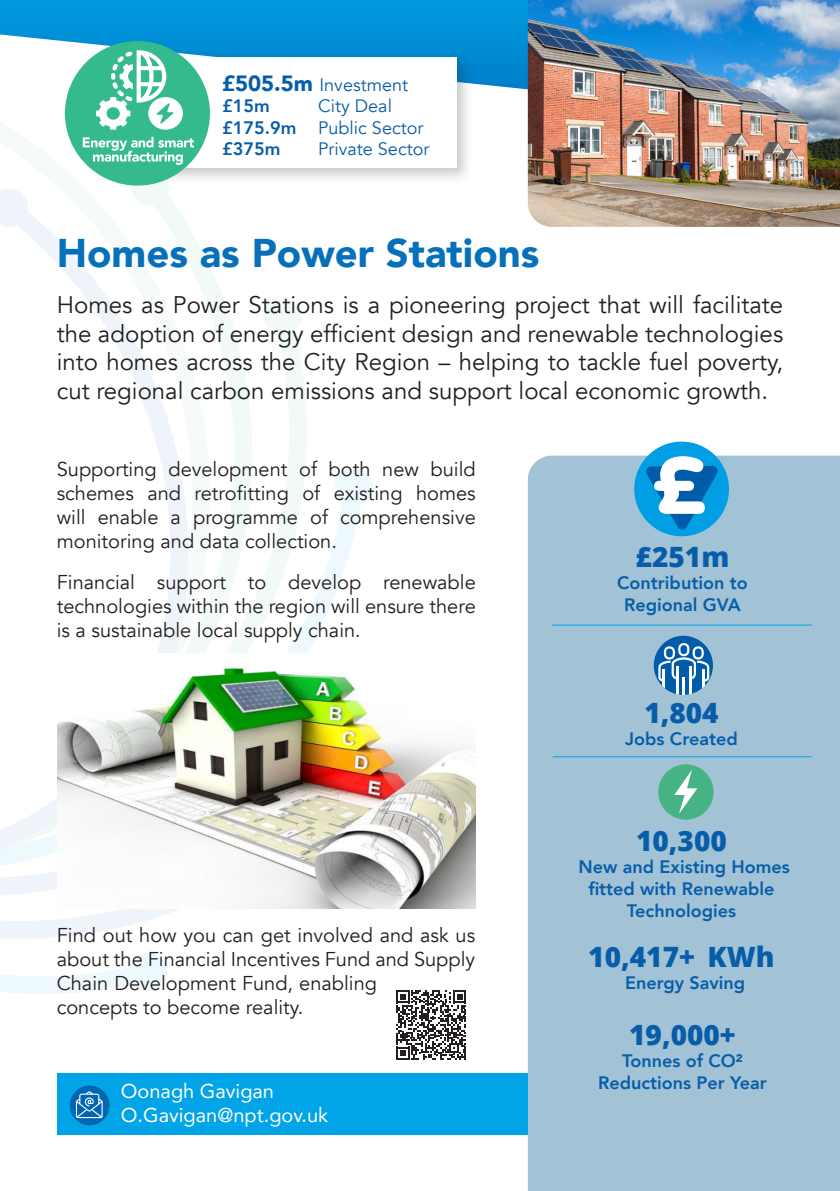
<style>
.page{position:relative;width:840px;height:1191px;background:#fff}
.page>*{position:absolute;margin:0;border:0;box-sizing:border-box;transform-origin:0 0}
.t1{font:900 40px "Avenir";color:#0671ba}
.t2{font:800 28px "Open Sans";color:#085da9}
.t3{font:24px/28.8px "Avenir";color:#231f20;text-align:justify}
.t4{font:20px/24px "Avenir";color:#231f20;text-align:justify}
.t5{font:20px/24px "Avenir";color:#fff}
.t6{font:800 18px/22px "Avenir";color:#085da9;text-align:center}
.t7{font:18px/21.6px "Avenir";color:#085da9}
.s1{font-weight:900;font-size:22px}
.s2{font-weight:800}
</style>
<div class="page">
<svg style="left:131px;top:190px;width:95px;height:116px"></svg>
<div style="left:131px;top:167px;width:38px;height:38px;background:#f1faf7;border-radius:50%"></div>
<svg style="left:208px;top:306px;width:99px;height:171px"></svg>
<div style="left:263px;top:297px;width:38px;height:38px;background:#f1faf7;border-radius:50%"></div>
<svg style="left:188px;top:477px;width:172px;height:176px"></svg>
<div style="left:334px;top:468px;width:39px;height:38px;background:#eef9fd;border-radius:50%"></div>
<svg style="left:0;top:871px;width:158px;height:123px"></svg>
<div style="left:129px;top:953px;width:38px;height:38px;background:#eef9fd;border-radius:50%"></div>
<svg style="left:0;top:198px;width:188px;height:668px"></svg>
<svg style="left:0;top:0;width:527px;height:125px"></svg>
<div style="left:527px;top:455px;width:312px;height:736px;background:#a2c3d5"></div>
<div style="left:57px;top:1072px;width:470px;height:62px;background:#00a4e7"></div>
<div style="left:634px;top:441px;width:94px;height:95px;background:#009fe3;border-radius:50%"></div>
<svg style="left:645px;top:456px;width:72px;height:73px"></svg>
<svg style="left:653px;top:636px;width:59px;height:59px"></svg>
<svg style="left:658px;top:643px;width:50px;height:52px"></svg>
<hr style="left:552px;top:756px;width:259px;height:1px;background:#00a4e7">
<hr style="left:551px;top:624px;width:260px;height:1px;background:#00a4e7">
<div style="left:70px;top:1085px;width:39px;height:40px;background:#0066b3;border-radius:50%"></div>
<svg style="left:76px;top:1091px;width:27px;height:27px"></svg>
<div style="left:90px;top:51px;width:383px;height:133px;background:#231f20;opacity:.25"></div>
<div style="left:96px;top:57px;width:360px;height:110px;background:#fff"></div>
<div style="left:65px;top:41px;width:145px;height:145px;background:#34ba8c;border-radius:50%"></div>
<svg style="left:83px;top:137px;width:111px;height:28px"></svg>
<svg style="left:96px;top:50px;width:87px;height:80px"></svg>
<svg style="left:396px;top:990px;width:70px;height:70px"></svg>
<img style="left:57px;top:653px;width:418px;height:256px">
<img style="left:527px;top:0;width:312px;height:227px">
<div style="left:657px;top:764px;width:56px;height:55px;background:#46b384;border-radius:50%"></div>
<svg style="left:674px;top:770px;width:23px;height:44px"></svg>
<p class="t7" style="left:222px;top:74px;width:187px"><span class="s1">£505.5m</span> Investment <span class="s2">£15m</span></p>
<p class="t7" style="left:222px;top:96px;width:202px;text-indent:96px">City Deal <span class="s2">£175.9m</span> Public Sector <span class="s2">£375m</span></p>
<p class="t7" style="left:318px;top:139px;width:112px">Private Sector</p>
<p class="t1" style="left:57px;top:219px;width:483px">Homes as Power Stations</p>
<p class="t3" style="left:57px;top:290px;width:727px">Homes as Power Stations is a pioneering project that will facilitate the adoption of energy efficient design and renewable technologies into homes across the City Region – helping to tackle fuel poverty, cut regional carbon emissions and support local economic growth.</p>
<p class="t4" style="left:57px;top:457px;width:420px">Supporting development of both new build schemes and retrofitting of existing homes will enable a programme of comprehensive monitoring and data collection.</p>
<p class="t4" style="left:57px;top:570px;width:420px">Financial support to develop renewable technologies within the region will ensure there is a sustainable local supply chain.</p>
<p class="t4" style="left:57px;top:923px;width:419px;text-align:left">Find out how you can get involved and ask us about the Financial Incentives Fund and Supply Chain Development Fund, enabling<br>concepts to become reality.</p>
<p class="t5" style="left:121px;top:1078px;width:209px">Oonagh Gavigan<br>O.Gavigan@npt.gov.uk</p>
<p class="t2" style="left:635px;top:535px;width:95px">£251m</p>
<p class="t6" style="left:617px;top:572px;width:132px">Contribution to<br>Regional GVA</p>
<p class="t2" style="left:644px;top:691px;width:76px">1,804</p>
<p class="t6" style="left:625px;top:728px;width:114px">Jobs Created</p>
<p class="t2" style="left:635px;top:819px;width:92px">10,300</p>
<p class="t6" style="left:578px;top:856px;width:213px">New and Existing Homes fitted with Renewable<br>Technologies</p>
<p class="t2" style="left:588px;top:935px;width:188px">10,417+ KWh</p>
<p class="t6" style="left:624px;top:972px;width:122px">Energy Saving</p>
<p class="t2" style="left:628px;top:1013px;width:108px">19,000+</p>
<p class="t6" style="left:597px;top:1050px;width:170px">Tonnes of CO²<br>Reductions Per Year</p>
</div>
